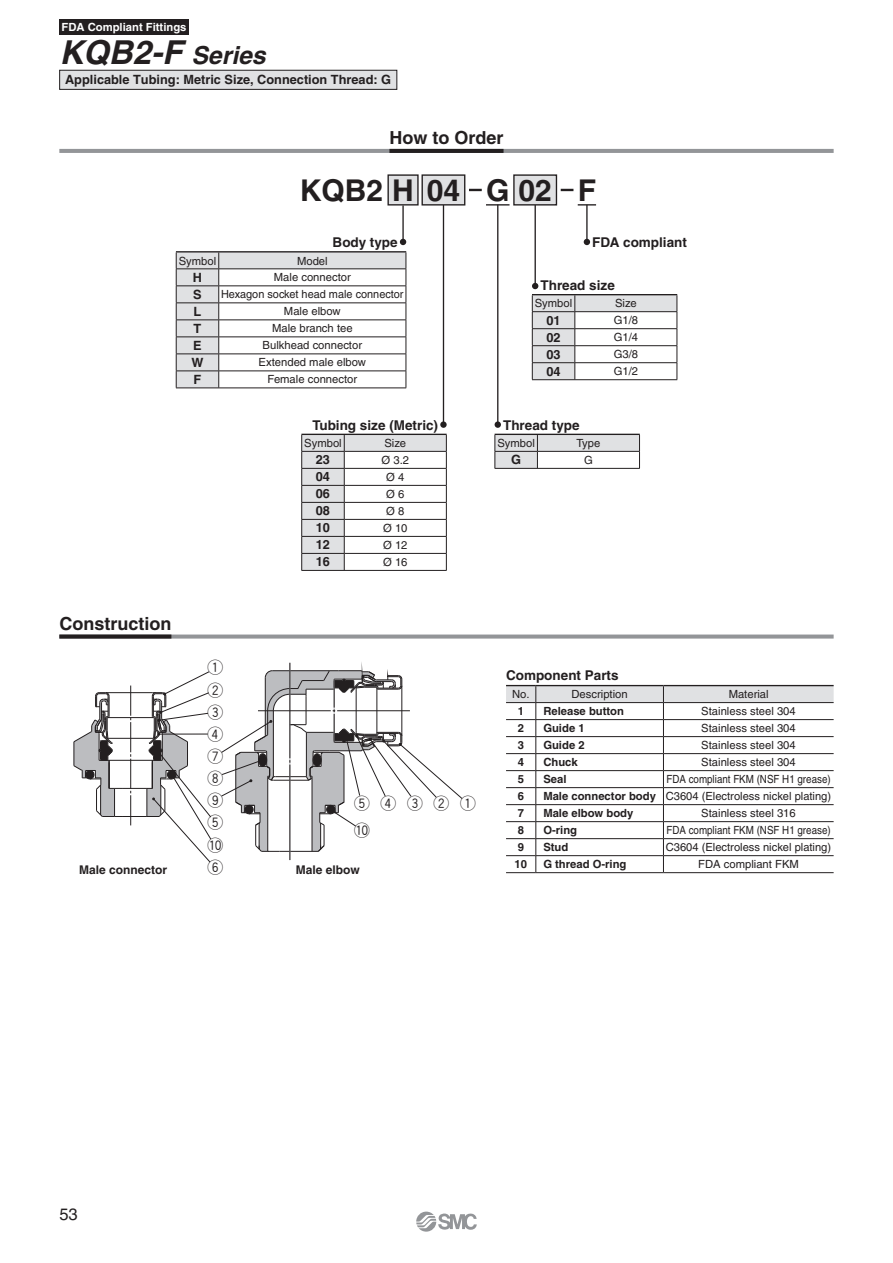
<style>
.page{position:relative;width:893px;height:1263px;background:#fff}
.page>*{position:absolute;margin:0;border:0;box-sizing:border-box;transform-origin:0 0}
.t1{font:italic 700 33px "Helvetica";color:#231f20}
.t2{font:700 30px "Helvetica";color:#231f20}
.t3{font:700 18px "Helvetica";color:#231f20}
.t4{font:16.5px "Helvetica";color:#231f20}
.t5{font:15.6px "Gth Hround";color:#231f20}
.t6{font:700 13.5px "Helvetica";color:#231f20}
.t7{font:700 12.75px "Helvetica";color:#231f20}
.t8{font:700 12px "Helvetica";color:#231f20}
.t9{font:11.25px "Helvetica";color:#231f20}
.t10{font:700 11.25px "Helvetica";color:#231f20}
.t11{font:11.25px "Helvetica";color:#231f20;scale:.87 1}
.t12{font:700 11.25px "Helvetica";color:#fff}
.s1{font-size:24.75px}
.s2{font-weight:700}
</style>
<div class="page">
<hr style="left:59px;top:149px;width:774px;height:4px;background:#939598">
<hr style="left:389px;top:149px;width:114px;height:4px;background:#231f20">
<svg style="left:171px;top:635px;width:662px;height:4px;background:#9d9fa2"></svg>
<svg style="left:59px;top:635px;width:112px;height:4px"></svg>
<svg style="left:73px;top:671px;width:139px;height:192px"></svg>
<svg style="left:221px;top:663px;width:242px;height:197px"></svg>
<hr style="left:506px;top:685px;width:30px;height:1px;background:#231f20">
<hr style="left:536px;top:685px;width:127px;height:1px;background:#231f20">
<hr style="left:663px;top:685px;width:170px;height:1px;background:#231f20">
<hr style="left:506px;top:872px;width:30px;height:1px;background:#231f20">
<hr style="left:536px;top:872px;width:127px;height:1px;background:#231f20">
<svg style="left:506px;top:686px;width:327px;height:186px"></svg>
<hr style="left:663px;top:855px;width:170px;height:1px;background:#231f20">
<hr style="left:663px;top:872px;width:170px;height:1px;background:#231f20">
<svg style="left:176px;top:253px;width:230px;height:135px"></svg>
<hr style="left:176px;top:388px;width:230px;height:1px;background:#231f20">
<hr style="left:176px;top:251px;width:230px;height:2px;background:#231f20">
<svg style="left:301px;top:434px;width:146px;height:136px"></svg>
<hr style="left:301px;top:570px;width:145px;height:1px;background:#231f20">
<hr style="left:301px;top:434px;width:145px;height:1px;background:#231f20">
<svg style="left:532px;top:295px;width:145px;height:84px"></svg>
<hr style="left:532px;top:379px;width:145px;height:1px;background:#231f20">
<hr style="left:532px;top:294px;width:145px;height:1px;background:#231f20">
<svg style="left:494px;top:434px;width:146px;height:34px"></svg>
<hr style="left:494px;top:468px;width:145px;height:1px;background:#231f20">
<hr style="left:494px;top:434px;width:145px;height:1px;background:#231f20">
<hr style="left:402px;top:205px;width:2px;height:37px;background:#231f20">
<svg style="left:400px;top:239px;width:6px;height:6px"></svg>
<hr style="left:443px;top:205px;width:1px;height:220px;background:#231f20">
<div style="left:440px;top:421px;width:6px;height:7px;background:#231f20;border-radius:50%"></div>
<hr style="left:534px;top:205px;width:2px;height:81px;background:#231f20">
<svg style="left:532px;top:283px;width:6px;height:6px"></svg>
<hr style="left:497px;top:205px;width:1px;height:220px;background:#231f20">
<div style="left:494px;top:421px;width:7px;height:7px;background:#231f20;border-radius:50%"></div>
<hr style="left:586px;top:205px;width:1px;height:37px;background:#231f20">
<div style="left:583px;top:239px;width:7px;height:6px;background:#231f20;border-radius:50%"></div>
<div style="left:388px;top:175px;width:30px;height:30px;background:#e0e1e3"></div>
<div style="left:387px;top:174px;width:31px;height:32px;border:1px solid #231f20"></div>
<div style="left:422px;top:175px;width:42px;height:30px;background:#e0e1e3"></div>
<div style="left:421px;top:174px;width:44px;height:32px;border:1px solid #231f20"></div>
<svg style="left:469px;top:189px;width:12px;height:2px"></svg>
<hr style="left:486px;top:204px;width:23px;height:2px;background:#231f20">
<div style="left:514px;top:175px;width:42px;height:30px;background:#e0e1e3"></div>
<div style="left:513px;top:174px;width:44px;height:32px;border:1px solid #231f20"></div>
<svg style="left:560px;top:189px;width:13px;height:2px"></svg>
<svg style="left:577px;top:204px;width:19px;height:2px"></svg>
<svg style="left:416px;top:1212px;width:61px;height:20px"></svg>
<div style="left:60px;top:70px;width:337px;height:19px;background:#e0e1e3"></div>
<div style="left:59px;top:70px;width:338px;height:20px;border:1px solid #231f20"></div>
<div style="left:59px;top:19px;width:130px;height:16px;background:#231f20"></div>
<p class="t12" style="left:61px;top:23px;width:126px">FDA Compliant Fittings</p>
<h1 class="t1" style="left:59px;top:40px;width:208px">KQB2-F <span class="s1">Series</span></h1>
<p class="t7" style="left:65px;top:75px;width:327px">Applicable Tubing: Metric Size, Connection Thread: G</p>
<h3 class="t3" style="left:389px;top:132px;width:116px">How to Order</h3>
<h2 class="t2" style="left:300px;top:179px;width:298px">KQB2 H 04 G 02 F</h2>
<p class="t6" style="left:332px;top:238px;width:67px">Body type</p>
<p class="t9" style="left:179px;top:257px;width:39px">Symbol</p>
<p class="t9" style="left:297px;top:257px;width:32px">Model</p>
<p class="t7" style="left:193px;top:273px;width:11px">H</p>
<p class="t9" style="left:274px;top:273px;width:78px">Male connector</p>
<p class="t7" style="left:193px;top:290px;width:10px">S</p>
<p class="t9" style="left:221px;top:290px;width:184px">Hexagon socket head male connector</p>
<p class="t7" style="left:193px;top:307px;width:9px">L</p>
<p class="t9" style="left:284px;top:307px;width:58px">Male elbow</p>
<p class="t7" style="left:193px;top:324px;width:9px">T</p>
<p class="t9" style="left:272px;top:324px;width:82px">Male branch tee</p>
<p class="t7" style="left:193px;top:341px;width:10px">E</p>
<p class="t9" style="left:262px;top:341px;width:101px">Bulkhead connector</p>
<p class="t7" style="left:191px;top:358px;width:14px">W</p>
<p class="t9" style="left:258px;top:358px;width:109px">Extended male elbow</p>
<p class="t7" style="left:193px;top:375px;width:9px">F</p>
<p class="t9" style="left:267px;top:375px;width:91px">Female connector</p>
<p class="t6" style="left:312px;top:420px;width:127px">Tubing size (Metric)</p>
<p class="t9" style="left:304px;top:439px;width:39px">Symbol</p>
<p class="t9" style="left:384px;top:439px;width:23px">Size</p>
<p class="t7" style="left:316px;top:455px;width:16px">23</p>
<p class="t9" style="left:381px;top:456px;width:29px">Ø 3.2</p>
<p class="t7" style="left:316px;top:472px;width:16px">04</p>
<p class="t9" style="left:386px;top:473px;width:20px">Ø 4</p>
<p class="t7" style="left:316px;top:489px;width:16px">06</p>
<p class="t9" style="left:386px;top:490px;width:20px">Ø 6</p>
<p class="t7" style="left:316px;top:506px;width:16px">08</p>
<p class="t9" style="left:386px;top:507px;width:20px">Ø 8</p>
<p class="t7" style="left:316px;top:523px;width:16px">10</p>
<p class="t9" style="left:383px;top:524px;width:26px">Ø 10</p>
<p class="t7" style="left:316px;top:540px;width:16px">12</p>
<p class="t9" style="left:383px;top:541px;width:26px">Ø 12</p>
<p class="t7" style="left:316px;top:557px;width:16px">16</p>
<p class="t9" style="left:383px;top:558px;width:26px">Ø 16</p>
<h3 class="t3" style="left:59px;top:617px;width:113px">Construction</h3>
<h3 class="t5" style="left:207px;top:660px;width:17px">Q</h3>
<h3 class="t5" style="left:207px;top:682px;width:17px">W</h3>
<h3 class="t5" style="left:207px;top:704px;width:17px">E</h3>
<h3 class="t5" style="left:207px;top:727px;width:17px">R</h3>
<h3 class="t5" style="left:207px;top:749px;width:17px">U</h3>
<h3 class="t5" style="left:207px;top:771px;width:17px">I</h3>
<h3 class="t5" style="left:207px;top:793px;width:17px">O</h3>
<h3 class="t5" style="left:354px;top:795px;width:97px">TREW</h3>
<h3 class="t5" style="left:207px;top:815px;width:17px">T</h3>
<h3 class="t5" style="left:207px;top:859px;width:17px">Y</h3>
<h3 class="t5" style="left:354px;top:823px;width:25px">!0</h3>
<h3 class="t5" style="left:207px;top:837px;width:25px">!0</h3>
<p class="t8" style="left:79px;top:865px;width:90px">Male connector</p>
<p class="t8" style="left:296px;top:865px;width:66px">Male elbow</p>
<h3 class="t5" style="left:460px;top:795px;width:17px">Q</h3>
<p class="t6" style="left:592px;top:238px;width:96px">FDA compliant</p>
<p class="t6" style="left:540px;top:280px;width:76px">Thread size</p>
<p class="t9" style="left:535px;top:299px;width:39px">Symbol</p>
<p class="t9" style="left:615px;top:299px;width:23px">Size</p>
<p class="t7" style="left:546px;top:316px;width:16px">01</p>
<p class="t9" style="left:613px;top:316px;width:26px">G1/8</p>
<p class="t7" style="left:546px;top:333px;width:16px">02</p>
<p class="t9" style="left:613px;top:333px;width:26px">G1/4</p>
<p class="t7" style="left:546px;top:350px;width:16px">03</p>
<p class="t9" style="left:613px;top:350px;width:26px">G3/8</p>
<p class="t7" style="left:546px;top:367px;width:16px">04</p>
<p class="t9" style="left:613px;top:367px;width:26px">G1/2</p>
<p class="t6" style="left:503px;top:420px;width:78px">Thread type</p>
<p class="t9" style="left:497px;top:439px;width:39px">Symbol</p>
<p class="t9" style="left:576px;top:439px;width:25px">Type</p>
<p class="t7" style="left:511px;top:455px;width:11px">G</p>
<p class="t9" style="left:584px;top:456px;width:10px">G</p>
<p class="t6" style="left:506px;top:670px;width:114px">Component Parts</p>
<p class="t9" style="left:512px;top:690px;width:19px">No.</p>
<p class="t9" style="left:571px;top:690px;width:58px">Description</p>
<p class="t9" style="left:728px;top:690px;width:42px">Material</p>
<p class="t10" style="left:517px;top:707px;width:8px">1</p>
<p class="t10" style="left:543px;top:707px;width:82px">Release button</p>
<p class="t9" style="left:701px;top:707px;width:96px">Stainless steel 304</p>
<p class="t10" style="left:517px;top:724px;width:8px">2</p>
<p class="t10" style="left:543px;top:724px;width:43px">Guide 1</p>
<p class="t9" style="left:701px;top:724px;width:96px">Stainless steel 304</p>
<p class="t10" style="left:517px;top:741px;width:8px">3</p>
<p class="t10" style="left:543px;top:741px;width:43px">Guide 2</p>
<p class="t9" style="left:701px;top:741px;width:96px">Stainless steel 304</p>
<p class="t10" style="left:517px;top:758px;width:8px">4</p>
<p class="t10" style="left:543px;top:758px;width:36px">Chuck</p>
<p class="t9" style="left:701px;top:758px;width:96px">Stainless steel 304</p>
<p class="t10" style="left:517px;top:775px;width:8px">5</p>
<p class="t10" style="left:543px;top:775px;width:25px">Seal</p>
<p class="t11" style="left:666px;top:775px;width:190px">FDA compliant FKM (NSF H1 grease)</p>
<p class="t10" style="left:517px;top:792px;width:8px">6</p>
<p class="t9" style="left:543px;top:792px;width:289px"><span class="s2">Male connector body</span> C3604 (Electroless nickel plating)</p>
<p class="t10" style="left:517px;top:809px;width:8px">7</p>
<p class="t10" style="left:543px;top:809px;width:92px">Male elbow body</p>
<p class="t9" style="left:701px;top:809px;width:96px">Stainless steel 316</p>
<p class="t10" style="left:517px;top:826px;width:8px">8</p>
<p class="t10" style="left:543px;top:826px;width:35px">O-ring</p>
<p class="t11" style="left:666px;top:826px;width:190px">FDA compliant FKM (NSF H1 grease)</p>
<p class="t10" style="left:517px;top:843px;width:8px">9</p>
<p class="t10" style="left:543px;top:843px;width:26px">Stud</p>
<p class="t9" style="left:666px;top:843px;width:167px">C3604 (Electroless nickel plating)</p>
<p class="t10" style="left:514px;top:860px;width:14px">10</p>
<p class="t10" style="left:543px;top:860px;width:85px">G thread O-ring</p>
<p class="t9" style="left:698px;top:860px;width:102px">FDA compliant FKM</p>
<h3 class="t4" style="left:59px;top:1209px;width:20px">53</h3>
</div>
